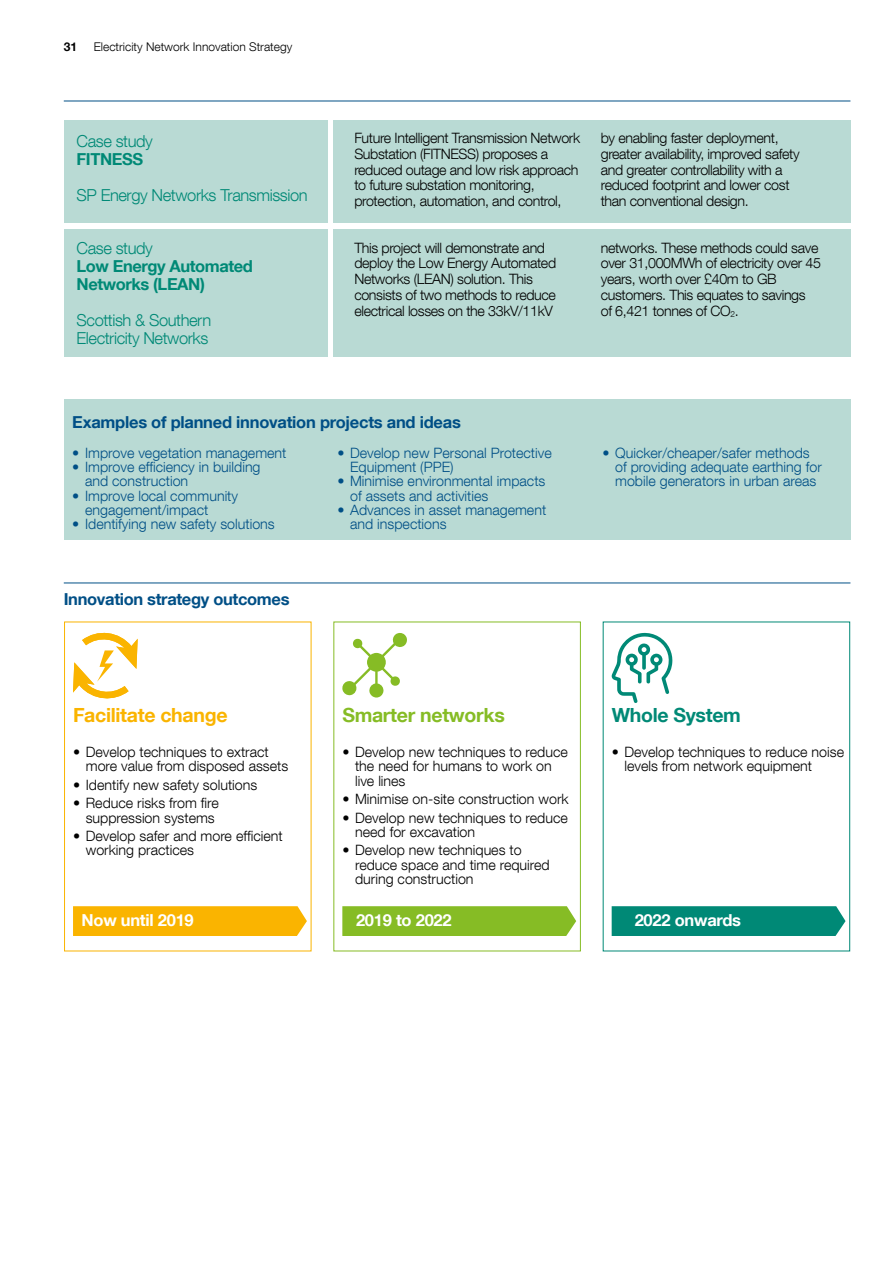
<style>
.page{position:relative;width:893px;height:1263px;background:#fff}
.page>*{position:absolute;margin:0;border:0;box-sizing:border-box;transform-origin:0 0}
.t1{font:700 19.5px "Helvetica Neue LT Com";letter-spacing:-.015em;color:#fab400}
.t2{font:700 19.5px "Helvetica Neue LT Com";letter-spacing:-.015em;color:#86bc25}
.t3{font:700 19.5px "Helvetica Neue LT Com";letter-spacing:-.015em;color:#008976}
.t4{font:300 16.5px/18px "Helvetica Neue LT Com";letter-spacing:-.025em;color:#008976}
.t5{font:700 16.5px "Helvetica Neue LT Com";letter-spacing:-.015em;color:#004f86}
.t6{font:700 16.5px/18px "Helvetica Neue LT Com";letter-spacing:-.025em;color:#008976}
.t7{font:700 16.5px "Helvetica Neue LT Com";letter-spacing:-.015em;color:#fff}
.t8{font:300 14.25px/15.8px "Helvetica Neue LT Com";letter-spacing:-.025em;color:#000}
.t9{font:300 14.25px/14.2px "Helvetica Neue LT Com";color:#000}
.t10{font:300 14.25px/14.2px "Helvetica Neue LT Com";color:#004f86}
.t11{font:300 12px "Helvetica Neue LT Com";color:#000}
.t12{font:700 12px "Helvetica Neue LT Com";color:#000}
</style>
<div class="page">
<div style="left:64px;top:400px;width:786px;height:140px;background:#b9dad4"></div>
<hr style="left:64px;top:101px;width:786px;height:1px;background:#004f86">
<div style="left:73px;top:906px;width:234px;height:30px;background:#fab400"></div>
<div style="left:342px;top:906px;width:234px;height:30px;background:#86bc25"></div>
<div style="left:612px;top:906px;width:233px;height:30px;background:#008976"></div>
<svg style="left:73px;top:632px;width:65px;height:67px"></svg>
<svg style="left:611px;top:632px;width:62px;height:71px"></svg>
<svg style="left:342px;top:633px;width:65px;height:64px"></svg>
<div style="left:64px;top:120px;width:263px;height:102px;background:#b9dad4"></div>
<div style="left:64px;top:230px;width:263px;height:127px;background:#b9dad4"></div>
<div style="left:333px;top:120px;width:517px;height:102px;background:#b9dad4"></div>
<div style="left:333px;top:230px;width:517px;height:127px;background:#b9dad4"></div>
<hr style="left:64px;top:583px;width:786px;height:1px;background:#004f86">
<p class="t12" style="left:64px;top:39px;width:15px">31</p>
<p class="t11" style="left:94px;top:39px;width:200px">Electricity Network Innovation Strategy</p>
<p class="t4" style="left:77px;top:132px;width:78px">Case study</p>
<p class="t6" style="left:77px;top:149px;width:68px">FITNESS</p>
<p class="t4" style="left:77px;top:186px;width:233px">SP Energy Networks Transmission</p>
<p class="t4" style="left:77px;top:239px;width:78px">Case study</p>
<p class="t6" style="left:77px;top:256px;width:178px">Low Energy Automated<br>Networks (LEAN)</p>
<p class="t4" style="left:77px;top:311px;width:136px">Scottish &amp; Southern<br>Electricity Networks</p>
<p class="t8" style="left:354px;top:130px;width:227px">Future Intelligent Transmission Network Substation (FITNESS) proposes a reduced outage and low risk approach to future substation monitoring, protection, automation, and control,</p>
<p class="t8" style="left:601px;top:130px;width:200px">by enabling faster deployment, greater availability, improved safety and greater controllability with a reduced footprint and lower cost than conventional design.</p>
<p class="t8" style="left:354px;top:239px;width:203px">This project will demonstrate and deploy the Low Energy Automated Networks (LEAN) solution. This consists of two methods to reduce electrical losses on the 33kV/11kV</p>
<p class="t8" style="left:601px;top:239px;width:222px">networks. These methods could save over 31,000MWh of electricity over 45 years, worth over £40m to GB customers. This equates to savings<br>of 6,421 tonnes of CO<sub>2</sub>.</p>
<p class="t5" style="left:72px;top:412px;width:390px">Examples of planned innovation projects and ideas</p>
<p class="t10" style="left:72px;top:445px;width:216px">• Improve vegetation management</p>
<p class="t10" style="left:85px;top:460px;width:177px;text-indent:-13px">• Improve efficiency in building and construction</p>
<p class="t10" style="left:85px;top:488px;width:155px;text-indent:-13px">• Improve local community engagement/impact</p>
<p class="t10" style="left:72px;top:517px;width:204px">• Identifying new safety solutions</p>
<p class="t10" style="left:350px;top:445px;width:203px;text-indent:-13px">• Develop new Personal Protective<br>Equipment (PPE)</p>
<p class="t10" style="left:350px;top:474px;width:197px;text-indent:-13px">• Minimise environmental impacts of assets and activities</p>
<p class="t10" style="left:350px;top:502px;width:198px;text-indent:-13px">• Advances in asset management and inspections</p>
<p class="t5" style="left:64px;top:588px;width:227px">Innovation strategy outcomes</p>
<p class="t10" style="left:615px;top:445px;width:208px;text-indent:-13px">• Quicker/cheaper/safer methods of providing adequate earthing for mobile generators in urban areas</p>
<h1 class="t1" style="left:73px;top:703px;width:156px">Facilitate change</h1>
<p class="t9" style="left:86px;top:745px;width:204px;text-indent:-13px">• Develop techniques to extract more value from disposed assets</p>
<p class="t9" style="left:73px;top:777px;width:186px">• Identify new safety solutions</p>
<p class="t9" style="left:73px;top:796px;width:147px;text-align:right">• Reduce risks from fire suppression systems</p>
<p class="t9" style="left:86px;top:829px;width:198px;text-indent:-13px">• Develop safer and more efficient working practices</p>
<h1 class="t2" style="left:342px;top:703px;width:164px">Smarter networks</h1>
<p class="t9" style="left:355px;top:745px;width:214px;text-indent:-13px">• Develop new techniques to reduce the need for humans to work on live lines</p>
<p class="t9" style="left:342px;top:792px;width:228px">• Minimise on-site construction work</p>
<p class="t9" style="left:355px;top:810px;width:214px;text-indent:-13px">• Develop new techniques to reduce need for excavation</p>
<p class="t9" style="left:355px;top:843px;width:196px;text-indent:-13px">• Develop new techniques to reduce space and time required during construction</p>
<h1 class="t3" style="left:612px;top:703px;width:131px">Whole System</h1>
<p class="t9" style="left:624px;top:745px;width:221px;text-indent:-13px">• Develop techniques to reduce noise levels from network equipment</p>
<p class="t7" style="left:82px;top:909px;width:114px">Now until 2019</p>
<p class="t7" style="left:356px;top:909px;width:97px">2019 to 2022</p>
<p class="t7" style="left:635px;top:909px;width:108px">2022 onwards</p>
</div>
